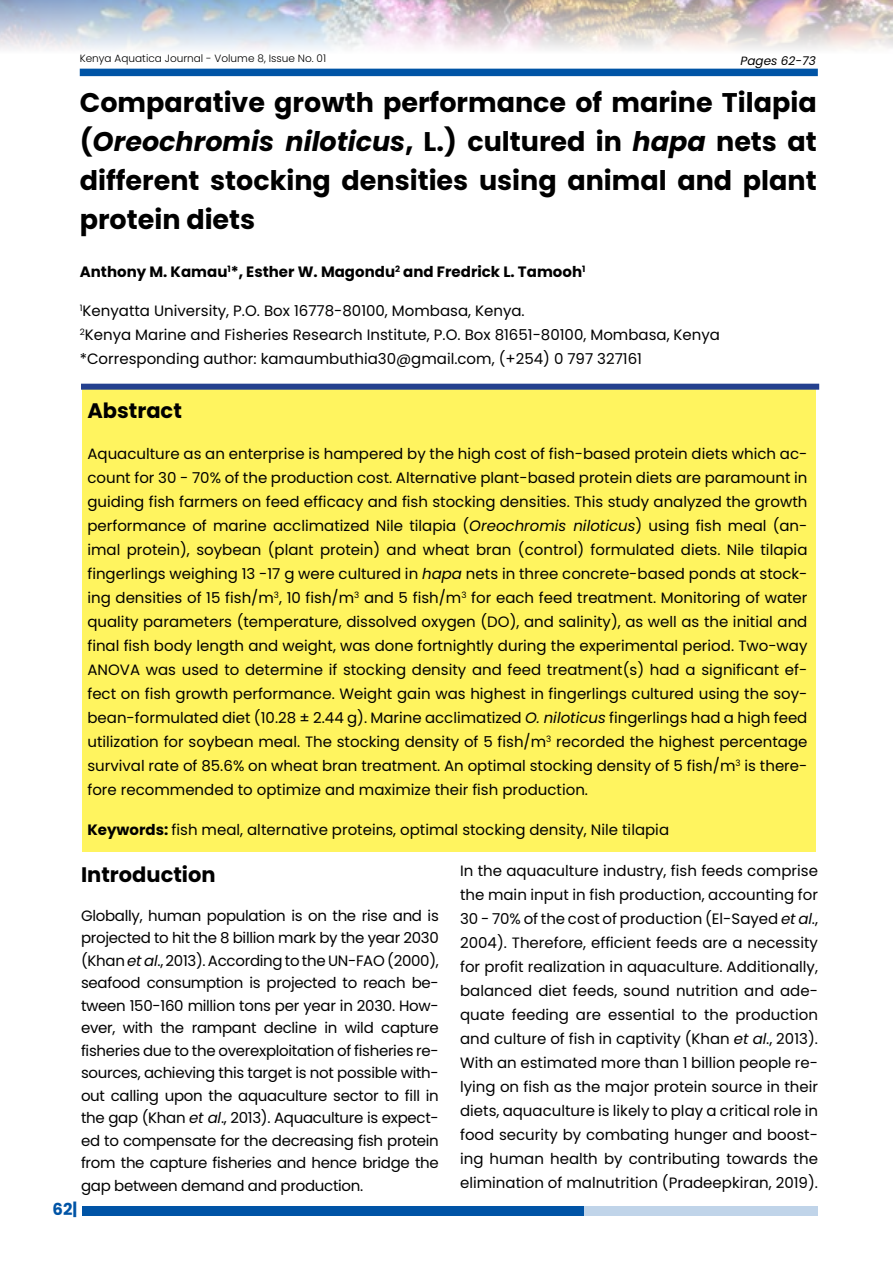
<style>
.page{position:relative;width:893px;height:1263px;background:#fff}
.page>*{position:absolute;margin:0;border:0;box-sizing:border-box;transform-origin:0 0}
.t1{font:700 27px/39px "Poppins";color:#000;text-align:justify}
.t2{font:700 21px "Poppins";color:#000}
.t3{font:700 16.5px "Poppins";color:#0054a6}
.t4{font:15px/24px "Poppins";color:#000;text-align:justify}
.t5{font:700 15px "Poppins";color:#000}
.t6{font:italic 12px "Poppins";color:#000}
.t7{font:300 10.5px "Poppins";color:#000}
.s1{font-style:italic}
.s2{font-weight:700}
</style>
<div class="page">
<div style="left:82px;top:388px;width:734px;height:464px;background:#fff45f"></div>
<div style="left:81px;top:384px;width:738px;height:6px;background:#24408f"></div>
<img style="left:0;top:0;width:893px;height:50px">
<div style="left:80px;top:69px;width:738px;height:7px;background:#0054a6"></div>
<div style="left:82px;top:1206px;width:502px;height:10px;background:#0054a6"></div>
<div style="left:584px;top:1206px;width:234px;height:10px;background:#c0d4e9"></div>
<p class="t7" style="left:80px;top:52px;width:248px">Kenya Aquatica Journal - Volume 8, Issue No. 01</p>
<p class="t6" style="left:740px;top:54px;width:77px">Pages 62-73</p>
<h1 class="t1" style="left:80px;top:84px;width:738px">Comparative growth performance of marine Tilapia (<span class="s1">Oreochromis niloticus</span>, L.) cultured in <span class="s1">hapa</span> nets at different stocking densities using animal and plant protein diets</h1>
<p class="t5" style="left:80px;top:263px;width:507px">Anthony M. Kamau<sup>1</sup>*, Esther W. Magondu<sup>2</sup> and Fredrick L. Tamooh<sup>1</sup></p>
<p class="t4" style="left:80px;top:299px;width:642px;text-align:left"><sup>1</sup>Kenyatta University, P.O. Box 16778-80100, Mombasa, Kenya.<br><sup>2</sup>Kenya Marine and Fisheries Research Institute, P.O. Box 81651-80100, Mombasa, Kenya *Corresponding author: kamaumbuthia30@gmail.com, (+254) 0 797 327161</p>
<h2 class="t2" style="left:87px;top:399px;width:96px">Abstract</h2>
<p class="t4" style="left:87px;top:441px;width:722px">Aquaculture as an enterprise is hampered by the high cost of fish-based protein diets which ac&shy;count for 30 - 70% of the production cost. Alternative plant-based protein diets are paramount in guiding fish farmers on feed efficacy and fish stocking densities. This study analyzed the growth performance of marine acclimatized Nile tilapia (<span class="s1">Oreochromis niloticus</span>) using fish meal (an&shy;imal protein), soybean (plant protein) and wheat bran (control) formulated diets. Nile tilapia fingerlings weighing 13 -17 g were cultured in <span class="s1">hapa</span> nets in three concrete-based ponds at stock&shy;ing densities of 15 fish/m<sup>3</sup>, 10 fish/m<sup>3</sup> and 5 fish/m<sup>3</sup> for each feed treatment. Monitoring of water quality parameters (temperature, dissolved oxygen (DO), and salinity), as well as the initial and final fish body length and weight, was done fortnightly during the experimental period. Two-way ANOVA was used to determine if stocking density and feed treatment(s) had a significant ef&shy;fect on fish growth performance. Weight gain was highest in fingerlings cultured using the soy&shy;bean-formulated diet (10.28 ± 2.44 g). Marine acclimatized <span class="s1">O. niloticus</span> fingerlings had a high feed utilization for soybean meal. The stocking density of 5 fish/m<sup>3</sup> recorded the highest percentage survival rate of 85.6% on wheat bran treatment. An optimal stocking density of 5 fish/m<sup>3</sup> is there&shy;fore recommended to optimize and maximize their fish production.</p>
<p class="t4" style="left:87px;top:818px;width:583px"><span class="s2">Keywords:</span> fish meal, alternative proteins, optimal stocking density, Nile tilapia</p>
<h2 class="t2" style="left:81px;top:862px;width:136px">Introduction</h2>
<p class="t4" style="left:81px;top:904px;width:359px;line-height:22.5px">Globally, human population is on the rise and is projected to hit the 8 billion mark by the year 2030 (Khan <span class="s1">et al</span>., 2013). According to the UN-FAO (2000), seafood consumption is projected to reach be&shy;tween 150-160 million tons per year in 2030. How&shy;ever, with the rampant decline in wild capture fisheries due to the overexploitation of fisheries re&shy;sources, achieving this target is not possible with&shy;out calling upon the aquaculture sector to fill in the gap (Khan <span class="s1">et al</span>., 2013). Aquaculture is expect&shy;ed to compensate for the decreasing fish protein from the capture fisheries and hence bridge the gap between demand and production.</p>
<p class="t3" style="left:53px;top:1200px;width:26px">62|</p>
<p class="t4" style="left:460px;top:858px;width:359px">In the aquaculture industry, fish feeds comprise the main input in fish production, accounting for 30 - 70% of the cost of production (El-Sayed <span class="s1">et al</span>., 2004). Therefore, efficient feeds are a necessity for profit realization in aquaculture. Additionally, balanced diet feeds, sound nutrition and ade&shy;quate feeding are essential to the production and culture of fish in captivity (Khan <span class="s1">et al</span>., 2013).<br>With an estimated more than 1 billion people re&shy;lying on fish as the major protein source in their diets, aquaculture is likely to play a critical role in food security by combating hunger and boost&shy;ing human health by contributing towards the elimination of malnutrition (Pradeepkiran, 2019).</p>
</div>
